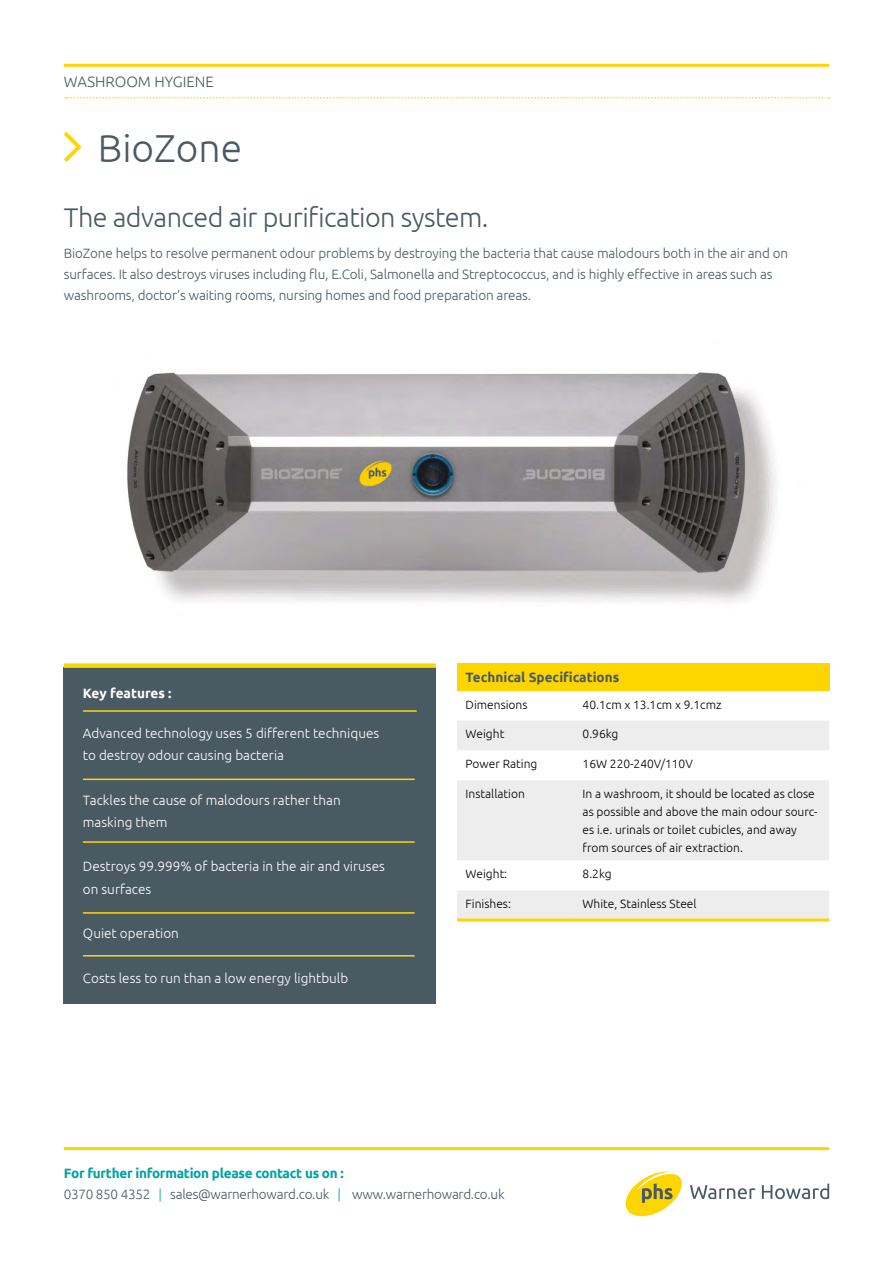
<style>
.page{position:relative;width:893px;height:1263px;background:#fff}
.page>*{position:absolute;margin:0;border:0;box-sizing:border-box;transform-origin:0 0}
.t1{font:300 39px "Ubuntu";color:#4a5a62}
.t2{font:300 27px "Ubuntu";letter-spacing:-.02em;color:#4a5a62}
.t3{font:300 15px "Ubuntu";color:#4a5a62}
.t4{font:300 13.5px/21px "Ubuntu";letter-spacing:-.01em;color:#4a5a62}
.t5{font:300 13.5px/22.2px "Ubuntu";color:#fff}
.t6{font:700 13.5px "Ubuntu";color:#4a5a62}
.t7{font:700 13.5px "Ubuntu";color:#fff}
.t8{font:300 12px/18px "Ubuntu";color:#000}
.s1{font-weight:700;color:#00a2a3}
.s2{color:#00a2a3}
</style>
<div class="page">
<div style="left:64px;top:668px;width:372px;height:336px;background:#4a5a62"></div>
<hr style="left:83px;top:710px;width:334px;height:2px;background:#ffd500">
<div style="left:64px;top:663px;width:372px;height:5px;background:#ffd500"></div>
<hr style="left:83px;top:778px;width:332px;height:2px;background:#ffd500">
<hr style="left:83px;top:841px;width:332px;height:2px;background:#ffd500">
<hr style="left:83px;top:912px;width:332px;height:2px;background:#ffd500">
<hr style="left:83px;top:955px;width:332px;height:1px;background:#ffd500">
<svg style="left:64px;top:132px;width:18px;height:30px"></svg>
<div style="left:457px;top:663px;width:372px;height:28px;background:#ffd500"></div>
<div style="left:457px;top:721px;width:372px;height:197px;background:#ededed"></div>
<svg style="left:457px;top:750px;width:372px;height:140px;fill:#ededed"></svg>
<hr style="left:457px;top:918px;width:117px;height:3px;background:#ffd500">
<hr style="left:574px;top:918px;width:255px;height:3px;background:#ffd500">
<img style="left:127px;top:372px;width:650px;height:232px">
<svg style="left:626px;top:1171px;width:56px;height:45px"></svg>
<svg style="left:690px;top:1185px;width:65px;height:14px"></svg>
<svg style="left:762px;top:1183px;width:67px;height:16px"></svg>
<hr style="left:64px;top:1147px;width:765px;height:3px;background:#ffd500">
<hr style="left:64px;top:64px;width:765px;height:3px;background:#ffd500">
<svg style="left:65px;top:97px;width:764px;height:2px"></svg>
<p class="t3" style="left:64px;top:73px;width:151px">WASHROOM HYGIENE</p>
<h1 class="t1" style="left:98px;top:125px;width:146px">BioZone</h1>
<h2 class="t2" style="left:64px;top:201px;width:426px">The advanced air purification system.</h2>
<p class="t4" style="left:64px;top:243px;width:726px">BioZone helps to resolve permanent odour problems by destroying the bacteria that cause malodours both in the air and on surfaces. It also destroys viruses including flu, E.Coli, Salmonella and Streptococcus, and is highly effective in areas such as washrooms, doctor’s waiting rooms, nursing homes and food preparation areas.</p>
<p class="t7" style="left:83px;top:684px;width:90px">Key features :</p>
<p class="t5" style="left:83px;top:721px;width:298px">Advanced technology uses 5 different techniques to destroy odour causing bacteria</p>
<p class="t5" style="left:83px;top:788px;width:259px">Tackles the cause of malodours rather than masking them</p>
<p class="t5" style="left:83px;top:855px;width:303px">Destroys 99.999% of bacteria in the air and viruses on surfaces</p>
<p class="t5" style="left:83px;top:922px;width:98px">Quiet operation</p>
<p class="t5" style="left:83px;top:966px;width:267px">Costs less to run than a low energy lightbulb</p>
<p class="t6" style="left:466px;top:669px;width:155px">Technical Specifications</p>
<p class="t8" style="left:466px;top:695px;width:63px">Dimensions</p>
<p class="t8" style="left:583px;top:695px;width:141px">40.1cm x 13.1cm x 9.1cmz</p>
<p class="t8" style="left:466px;top:725px;width:40px">Weight</p>
<p class="t8" style="left:583px;top:725px;width:37px">0.96kg</p>
<p class="t8" style="left:466px;top:755px;width:73px">Power Rating</p>
<p class="t8" style="left:583px;top:755px;width:112px">16W 220-240V/110V</p>
<p class="t8" style="left:466px;top:784px;width:61px">Installation</p>
<p class="t8" style="left:583px;top:784px;width:237px">In a washroom, it should be located as close as possible and above the main odour sourc&shy;es i.e. urinals or toilet cubicles, and away from sources of air extraction.</p>
<p class="t8" style="left:466px;top:865px;width:43px">Weight:</p>
<p class="t8" style="left:583px;top:865px;width:31px">8.2kg</p>
<p class="t8" style="left:466px;top:894px;width:47px">Finishes:</p>
<p class="t8" style="left:583px;top:894px;width:115px">White, Stainless Steel</p>
<p class="t4" style="left:64px;top:1162px;width:442px"><span class="s1">For further information please contact us on :<br></span>0370 850 4352 <span class="s2">|</span> sales@warnerhoward.co.uk <span class="s2">|</span> www.warnerhoward.co.uk</p>
</div>
